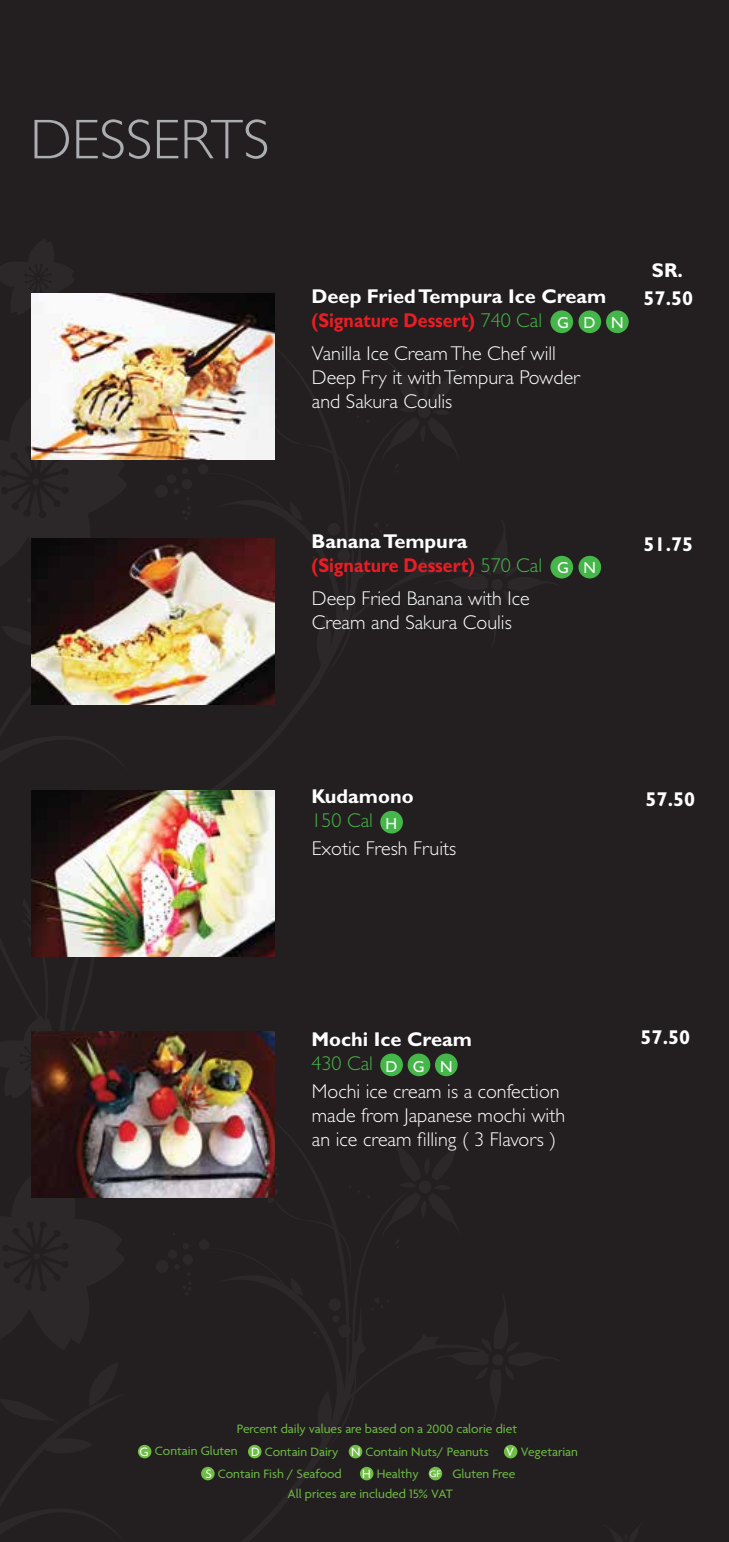
<style>
.page{position:relative;width:729px;height:1542px;background:#fff}
.page>*{position:absolute;margin:0;border:0;box-sizing:border-box;transform-origin:0 0}
.t1{font:300 56.4px "Gill Sans";color:#abadb0}
.t2{font:300 20px/24px "Gill Sans";color:#fff}
.t3{font:700 20px/24px "Gill Sans";color:#fff}
.t4{font:700 20px "Gill Sans";color:#ed1c24;scale:.89 1}
.t5{font:300 20px "Gill Sans";color:#45b649}
.t6{font:13.2px "Agenda";color:#6fbe44}
.s1{color:#ed1c24}
.s2{font-weight:300;color:#45b649}
.s3{font-weight:400;font-size:16px}
.s4{font-weight:400;font-size:16px;color:#fff}
.s5{color:#fff}
.s6{font-size:10.2px;color:#fff}
</style>
<div class="page">
<div style="left:0;top:0;width:728px;height:1542px;background:#231f20"></div>
<div style="left:198px;top:464px;width:10px;height:10px;background:#2c2829;border-radius:50%"></div>
<div style="left:182px;top:479px;width:10px;height:10px;background:#2c2829;border-radius:50%"></div>
<div style="left:492px;top:1354px;width:11px;height:11px;background:#2c2829;border-radius:50%"></div>
<div style="left:199px;top:1239px;width:10px;height:11px;background:#2c2829;border-radius:50%"></div>
<div style="left:156px;top:1260px;width:12px;height:13px;background:#2c2829;border-radius:50%"></div>
<div style="left:168px;top:1250px;width:9px;height:9px;background:#2c2829;border-radius:50%"></div>
<div style="left:182px;top:1243px;width:7px;height:6px;background:#2c2829;border-radius:50%"></div>
<div style="left:182px;top:1254px;width:11px;height:11px;background:#2c2829;border-radius:50%"></div>
<svg style="left:31px;top:704px;width:99px;height:1px"></svg>
<div style="left:138px;top:1445px;width:13px;height:13px;background:#6fbe44;border-radius:50%"></div>
<div style="left:248px;top:1445px;width:13px;height:13px;background:#6fbe44;border-radius:50%"></div>
<div style="left:348px;top:1445px;width:14px;height:13px;background:#6fbe44;border-radius:50%"></div>
<div style="left:503px;top:1445px;width:14px;height:13px;background:#6fbe44;border-radius:50%"></div>
<div style="left:201px;top:1467px;width:13px;height:13px;background:#6fbe44;border-radius:50%"></div>
<div style="left:360px;top:1467px;width:13px;height:13px;background:#6fbe44;border-radius:50%"></div>
<div style="left:428px;top:1467px;width:14px;height:13px;background:#6fbe44;border-radius:50%"></div>
<div style="left:578px;top:310px;width:23px;height:23px;background:#45b649;border-radius:50%"></div>
<div style="left:605px;top:310px;width:23px;height:23px;background:#45b649;border-radius:50%"></div>
<div style="left:550px;top:310px;width:23px;height:23px;background:#45b649;border-radius:50%"></div>
<div style="left:578px;top:556px;width:23px;height:22px;background:#45b649;border-radius:50%"></div>
<div style="left:550px;top:556px;width:23px;height:22px;background:#45b649;border-radius:50%"></div>
<div style="left:380px;top:811px;width:23px;height:22px;background:#45b649;border-radius:50%"></div>
<div style="left:380px;top:1053px;width:23px;height:23px;background:#45b649;border-radius:50%"></div>
<div style="left:407px;top:1053px;width:23px;height:23px;background:#45b649;border-radius:50%"></div>
<div style="left:435px;top:1053px;width:22px;height:23px;background:#45b649;border-radius:50%"></div>
<img style="left:31px;top:293px;width:243px;height:166px">
<img style="left:31px;top:538px;width:243px;height:166px">
<img style="left:31px;top:790px;width:243px;height:166px">
<img style="left:31px;top:1031px;width:243px;height:166px">
<h1 class="t1" style="left:30px;top:108px;width:241px">DESSERTS</h1>
<p class="t3" style="left:311px;top:284px;width:313px">Deep Fried Tempura Ice Cream <span class="s1">(Signature Dessert)</span> <span class="s2">740 Cal</span> <span class="s3">G D N</span></p>
<p class="t2" style="left:312px;top:341px;width:269px">Vanilla Ice Cream The Chef will<br>Deep Fry it with Tempura Powder and Sakura Coulis</p>
<p class="t3" style="left:651px;top:258px;width:33px">SR.</p>
<p class="t3" style="left:643px;top:286px;width:51px">57.50</p>
<p class="t3" style="left:311px;top:529px;width:157px">Banana Tempura</p>
<p class="t3" style="left:643px;top:532px;width:51px">51.75</p>
<p class="t4" style="left:311px;top:554px;width:321px">(Signature Dessert) <span class="s2">570 Cal</span> <span class="s4">G N</span></p>
<p class="t2" style="left:312px;top:587px;width:219px">Deep Fried Banana with Ice<br>Cream and Sakura Coulis</p>
<p class="t3" style="left:311px;top:784px;width:103px">Kudamono</p>
<p class="t3" style="left:645px;top:787px;width:51px">57.50</p>
<p class="t5" style="left:311px;top:809px;width:87px">150 Cal <sub>H</sub></p>
<p class="t2" style="left:312px;top:836px;width:146px">Exotic Fresh Fruits</p>
<p class="t3" style="left:311px;top:1027px;width:162px">Mochi Ice Cream</p>
<p class="t3" style="left:640px;top:1025px;width:51px">57.50</p>
<p class="t5" style="left:311px;top:1052px;width:143px">430 Cal <sub>D</sub> <sub>G</sub> <sub>N</sub></p>
<p class="t2" style="left:312px;top:1079px;width:255px">Mochi ice cream is a confection made from Japanese mochi with an ice cream filling ( 3 Flavors )</p>
<p class="t6" style="left:236px;top:1421px;width:282px">Percent daily values are based on a 2000 calorie diet</p>
<p class="t6" style="left:139px;top:1445px;width:350px"><span class="s5">G</span> Contain Gluten <span class="s5">D</span> Contain Dairy <span class="s5">N</span> Contain Nuts/ Peanuts</p>
<p class="t6" style="left:287px;top:1487px;width:167px">All prices are included 15% VAT</p>
<p class="t6" style="left:506px;top:1445px;width:73px"><span class="s5">V</span> Vegetarian</p>
<p class="t6" style="left:205px;top:1467px;width:138px"><span class="s5">S</span> Contain Fish / Seafood</p>
<p class="t6" style="left:362px;top:1467px;width:154px"><span class="s5">H</span> Healthy <span class="s6">GF</span> Gluten Free</p>
</div>
